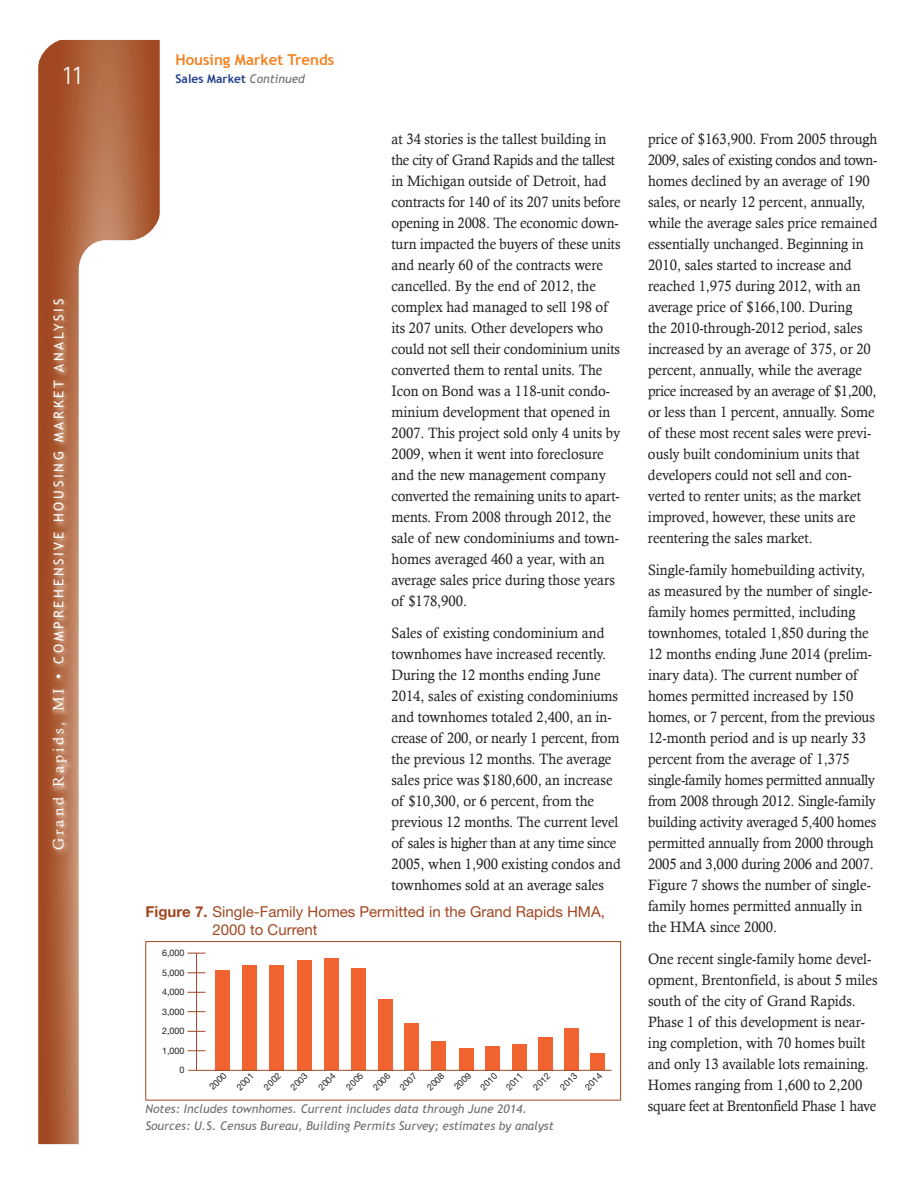
<style>
.page{position:relative;width:918px;height:1188px;background:#fff}
.page>*{position:absolute;margin:0;border:0;box-sizing:border-box;transform-origin:0 0}
.t1{font:300 27px "Rotis Sans Serif";color:#fff}
.t2{font:15px/21px "Calisto";color:#231f20;scale:.95 1}
.t3{font:15px/18px "Helvetica Neue";color:#a14722}
.t4{font:700 15px "Trebuchet MS";color:#f58220}
.t5{font:13.5px "Trebuchet MS";letter-spacing:.2em;color:#fff}
.t6{font:italic 12px "Trebuchet MS";color:#6c6d70}
.t7{font:700 12px "Trebuchet MS";color:#253f8e}
.t8{font:9px/19.5px "Helvetica Neue";color:#231f20;text-align:right}
.s1{font-family:"Calisto";font-size:15px}
.s2{font-weight:400;font-style:italic;color:#6c6d70}
.s3{font-weight:700}
</style>
<div class="page">
<svg style="left:38px;top:40px;width:122px;height:1104px;background:#af633f"></svg>
<svg style="left:79px;top:240px;width:81px;height:904px"></svg>
<svg style="left:38px;top:39px;width:30px;height:30px"></svg>
<svg style="left:130px;top:210px;width:30px;height:36px"></svg>
<img style="left:46px;top:290px;width:31px;height:570px">
<div style="left:145px;top:941px;width:476px;height:160px;border:1px solid #a14722"></div>
<hr style="left:196px;top:953px;width:1px;height:117px;background:#a14722">
<div style="left:378px;top:999px;width:14px;height:71px;background:#f2642f"></div>
<div style="left:404px;top:1023px;width:15px;height:47px;background:#f2642f"></div>
<div style="left:431px;top:1041px;width:15px;height:29px;background:#f2642f"></div>
<div style="left:459px;top:1048px;width:15px;height:22px;background:#f2642f"></div>
<div style="left:485px;top:1046px;width:15px;height:24px;background:#f2642f"></div>
<div style="left:512px;top:1044px;width:15px;height:26px;background:#f2642f"></div>
<div style="left:538px;top:1037px;width:15px;height:33px;background:#f2642f"></div>
<div style="left:564px;top:1028px;width:15px;height:42px;background:#f2642f"></div>
<div style="left:590px;top:1054px;width:15px;height:16px;background:#f2642f"></div>
<div style="left:269px;top:965px;width:15px;height:105px;background:#f2642f"></div>
<div style="left:324px;top:959px;width:15px;height:111px;background:#f2642f"></div>
<div style="left:351px;top:968px;width:15px;height:102px;background:#f2642f"></div>
<div style="left:297px;top:960px;width:14px;height:110px;background:#f2642f"></div>
<div style="left:215px;top:970px;width:15px;height:100px;background:#f2642f"></div>
<div style="left:242px;top:965px;width:15px;height:105px;background:#f2642f"></div>
<hr style="left:188px;top:1070px;width:424px;height:1px;background:#a14722">
<svg style="left:187px;top:953px;width:18px;height:1px"></svg>
<svg style="left:187px;top:972px;width:18px;height:1px"></svg>
<svg style="left:187px;top:992px;width:18px;height:1px"></svg>
<svg style="left:187px;top:1011px;width:18px;height:1px"></svg>
<svg style="left:187px;top:1031px;width:18px;height:1px"></svg>
<svg style="left:187px;top:1050px;width:18px;height:1px"></svg>
<h1 class="t1" style="left:61px;top:60px;width:24px">11</h1>
<p class="t5" style="left:51px;top:850px;width:553px;rotate:-90deg"><span class="s1">Grand Rapids, MI •</span> COMPREHENSIVE HOUSING MARKET ANALYSIS</p>
<p class="t4" style="left:176px;top:50px;width:160px">Housing Market Trends</p>
<p class="t7" style="left:176px;top:71px;width:131px">Sales Market <span class="s2">Continued</span></p>
<p class="t2" style="left:392px;top:128px;width:243px">at 34 stories is the tallest building in the city of Grand Rapids and the tallest in Michigan outside of Detroit, had contracts for 140 of its 207 units before opening in 2008. The economic down&shy;turn impacted the buyers of these units and nearly 60 of the contracts were cancelled. By the end of 2012, the complex had managed to sell 198 of its 207 units. Other developers who could not sell their condominium units converted them to rental units. The Icon on Bond was a 118-unit condo&shy;minium development that opened in 2007. This project sold only 4 units by 2009, when it went into foreclosure and the new management company converted the remaining units to apart&shy;ments. From 2008 through 2012, the sale of new condominiums and town&shy;homes averaged 460 a year, with an average sales price during those years of $178,900.</p>
<p class="t2" style="left:392px;top:622px;width:243px">Sales of existing condominium and townhomes have increased recently.<br>During the 12 months ending June 2014, sales of existing condominiums and townhomes totaled 2,400, an in&shy;crease of 200, or nearly 1 percent, from the previous 12 months. The average sales price was $180,600, an increase of $10,300, or 6 percent, from the previous 12 months. The current level of sales is higher than at any time since 2005, when 1,900 existing condos and townhomes sold at an average sales</p>
<p class="t3" style="left:213px;top:903px;width:394px;text-indent:-67px"><span class="s3">Figure 7.</span> Single-Family Homes Permitted in the Grand Rapids HMA,<br>2000 to Current</p>
<p class="t8" style="left:162px;top:943px;width:24px">6,000<br>5,000<br>4,000<br>3,000<br>2,000<br>1,000<br>0</p>
<p class="t8" style="left:394px;top:1081px;width:22px;rotate:-45deg">2007</p>
<p class="t8" style="left:422px;top:1081px;width:22px;rotate:-45deg">2008</p>
<p class="t8" style="left:449px;top:1081px;width:22px;rotate:-45deg">2009</p>
<p class="t8" style="left:475px;top:1081px;width:22px;rotate:-45deg">2010</p>
<p class="t8" style="left:500px;top:1081px;width:22px;rotate:-45deg">2011</p>
<p class="t8" style="left:541px;top:1068px;width:22px;line-height:19px;text-align:left;text-indent:-19px;rotate:-45deg">2012<br>2013</p>
<p class="t8" style="left:580px;top:1081px;width:22px;rotate:-45deg">2014</p>
<p class="t6" style="left:145px;top:1102px;width:383px">Notes: Includes townhomes. Current includes data through June 2014.</p>
<p class="t6" style="left:145px;top:1118px;width:410px">Sources: U.S. Census Bureau, Building Permits Survey; estimates by analyst</p>
<p class="t8" style="left:204px;top:1081px;width:22px;rotate:-45deg">2000</p>
<p class="t8" style="left:231px;top:1081px;width:22px;rotate:-45deg">2001</p>
<p class="t8" style="left:258px;top:1081px;width:22px;rotate:-45deg">2002</p>
<p class="t8" style="left:285px;top:1081px;width:22px;rotate:-45deg">2003</p>
<p class="t8" style="left:313px;top:1081px;width:22px;rotate:-45deg">2004</p>
<p class="t8" style="left:341px;top:1081px;width:22px;rotate:-45deg">2005</p>
<p class="t8" style="left:368px;top:1081px;width:22px;rotate:-45deg">2006</p>
<p class="t2" style="left:648px;top:128px;width:243px">price of $163,900. From 2005 through 2009, sales of existing condos and town&shy;homes declined by an average of 190 sales, or nearly 12 percent, annually, while the average sales price remained essentially unchanged. Beginning in 2010, sales started to increase and reached 1,975 during 2012, with an average price of $166,100. During<br>the 2010-through-2012 period, sales increased by an average of 375, or 20 percent, annually, while the average price increased by an average of $1,200, or less than 1 percent, annually. Some of these most recent sales were previ&shy;ously built condominium units that developers could not sell and con&shy;verted to renter units; as the market improved, however, these units are reentering the sales market.</p>
<p class="t2" style="left:648px;top:559px;width:242px">Single-family homebuilding activity, as measured by the number of single&shy;family homes permitted, including townhomes, totaled 1,850 during the 12 months ending June 2014 (prelim&shy;inary data). The current number of homes permitted increased by 150 homes, or 7 percent, from the previous 12-month period and is up nearly 33 percent from the average of 1,375 single-family homes permitted annually from 2008 through 2012. Single-family building activity averaged 5,400 homes permitted annually from 2000 through 2005 and 3,000 during 2006 and 2007.<br>Figure 7 shows the number of single&shy;family homes permitted annually in the HMA since 2000.</p>
<p class="t2" style="left:648px;top:948px;width:243px">One recent single-family home devel&shy;opment, Brentonfield, is about 5 miles south of the city of Grand Rapids.<br>Phase 1 of this development is near&shy;ing completion, with 70 homes built and only 13 available lots remaining.<br>Homes ranging from 1,600 to 2,200 square feet at Brentonfield Phase 1 have</p>
</div>
